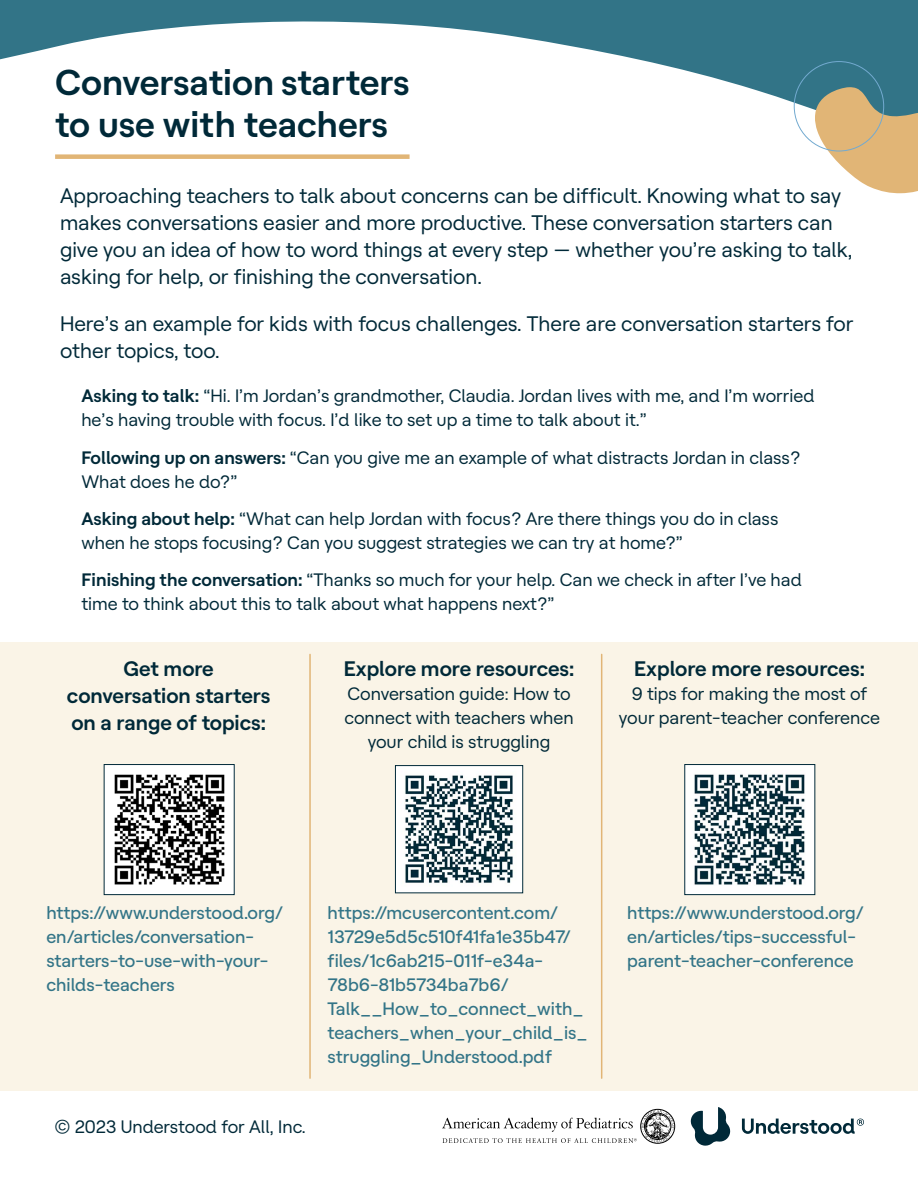
<style>
.page{position:relative;width:918px;height:1188px;background:#fff}
.page>*{position:absolute;margin:0;border:0;box-sizing:border-box;transform-origin:0 0}
.t1{font:600 36px/42px "Understood Sans";letter-spacing:-.005em;color:#002938}
.t2{font:21px/27px "Understood Sans";color:#002938}
.t3{font:600 21px/27px "Understood Sans";letter-spacing:-.005em;color:#002938;text-align:center}
.t4{font:18px/24px "Understood Sans";color:#002938}
.t5{font:500 18px/24px "Understood Sans";color:#327487}
.s1{font-weight:600}
</style>
<div class="page">
<svg style="left:442px;top:1109px;width:233px;height:35px"></svg>
<svg style="left:691px;top:1107px;width:39px;height:39px"></svg>
<svg style="left:742px;top:1119px;width:122px;height:15px"></svg>
<div style="left:0;top:642px;width:918px;height:448px;background:#faf4e7"></div>
<hr style="left:309px;top:654px;width:2px;height:424px;background:#e1b576">
<hr style="left:601px;top:654px;width:1px;height:424px;background:#e1b576">
<img style="left:106px;top:766px;width:127px;height:127px">
<div style="left:104px;top:764px;width:131px;height:131px;border:1px solid #002938"></div>
<img style="left:687px;top:766px;width:126px;height:127px">
<div style="left:685px;top:764px;width:130px;height:131px;border:1px solid #002938"></div>
<img style="left:397px;top:767px;width:124px;height:124px">
<div style="left:395px;top:765px;width:128px;height:128px;border:1px solid #002938"></div>
<svg style="left:0;top:0;width:918px;height:194px"></svg>
<svg style="left:815px;top:87px;width:103px;height:106px;background:#cab68e"></svg>
<div style="left:55px;top:154px;width:355px;height:5px;background:#e1b576"></div>
<h1 class="t1" style="left:55px;top:58px;width:356px">Conversation starters to use with teachers</h1>
<p class="t2" style="left:60px;top:180px;width:794px">Approaching teachers to talk about concerns can be difficult. Knowing what to say makes conversations easier and more productive. These conversation starters can give you an idea of how to word things at every step — whether you’re asking to talk, asking for help, or finishing the conversation.</p>
<p class="t2" style="left:60px;top:308px;width:795px">Here’s an example for kids with focus challenges. There are conversation starters for other topics, too.</p>
<p class="t4" style="left:81px;top:382px;width:735px"><span class="s1">Asking to talk:</span> “Hi. I’m Jordan’s grandmother, Claudia. Jordan lives with me, and I’m worried he’s having trouble with focus. I’d like to set up a time to talk about it.”</p>
<p class="t4" style="left:81px;top:444px;width:721px"><span class="s1">Following up on answers:</span> “Can you give me an example of what distracts Jordan in class?<br>What does he do?”</p>
<p class="t4" style="left:81px;top:505px;width:699px"><span class="s1">Asking about help:</span> “What can help Jordan with focus? Are there things you do in class when he stops focusing? Can you suggest strategies we can try at home?”</p>
<p class="t4" style="left:81px;top:567px;width:722px"><span class="s1">Finishing the conversation:</span> “Thanks so much for your help. Can we check in after I’ve had time to think about this to talk about what happens next?”</p>
<p class="t3" style="left:67px;top:653px;width:205px">Get more conversation starters on a range of topics:</p>
<p class="t3" style="left:344px;top:654px;width:232px">Explore more resources:</p>
<p class="t4" style="left:344px;top:680px;width:231px;text-align:center">Conversation guide: How to connect with teachers when your child is struggling</p>
<p class="t3" style="left:634px;top:653px;width:232px">Explore more resources:</p>
<p class="t4" style="left:619px;top:680px;width:263px;text-align:center">9 tips for making the most of your parent-teacher conference</p>
<p class="t5" style="left:46px;top:899px;width:238px">https://www.understood.org/ en/articles/conversation&shy;starters-to-use-with-your&shy;childs-teachers</p>
<p class="t5" style="left:328px;top:899px;width:262px">https://mcusercontent.com/<br>13729e5d5c510f41fa1e35b47/ files/1c6ab215-011f-e34a-<br>78b6-81b5734ba7b6/<br>Talk__How_to_connect_with_ teachers_when_your_child_is_ struggling_Understood.pdf</p>
<p class="t5" style="left:627px;top:899px;width:238px">https://www.understood.org/ en/articles/tips-successful&shy;parent-teacher-conference</p>
<p class="t4" style="left:54px;top:1113px;width:253px">© 2023 Understood for All, Inc.</p>
</div>
